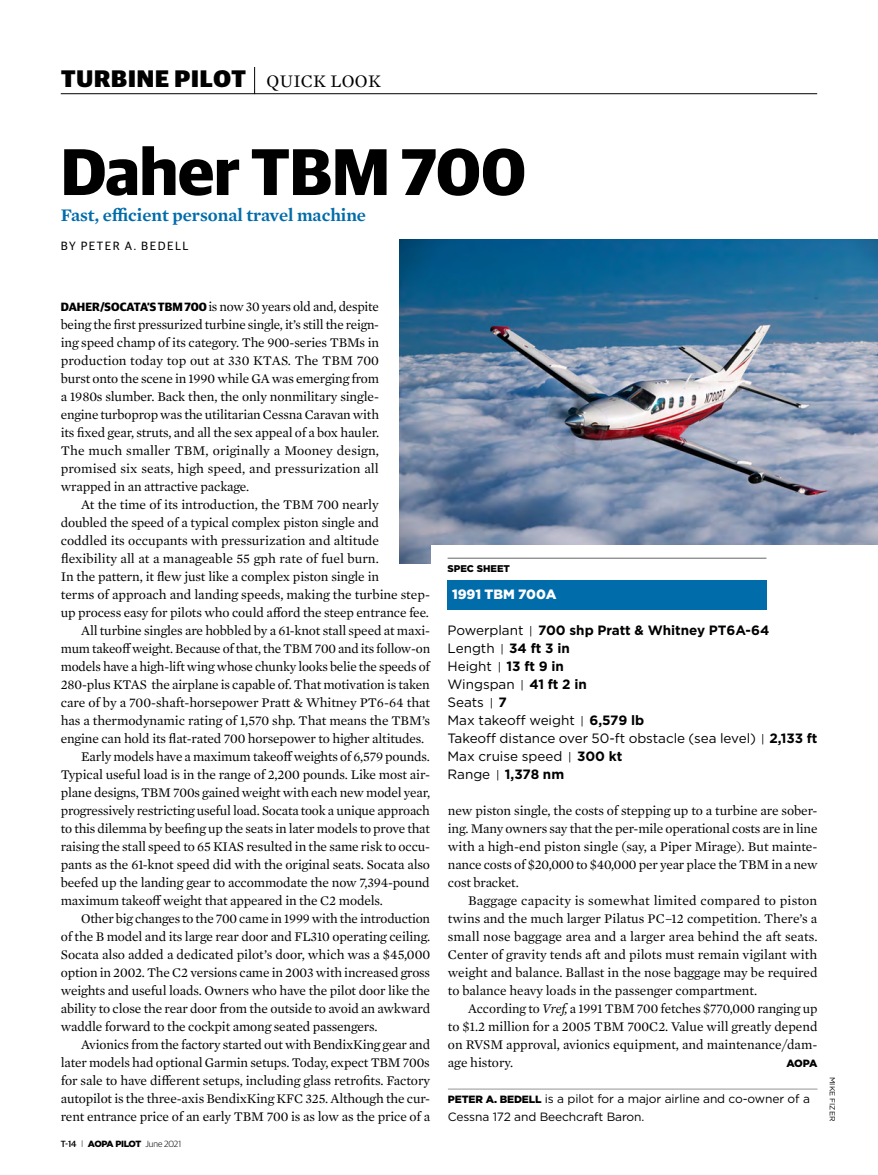
<style>
.page{position:relative;width:878px;height:1175px;background:#fff}
.page>*{position:absolute;margin:0;border:0;box-sizing:border-box;transform-origin:0 0}
.t1{font:700 66px "Guardian Sans";color:#000}
.t2{font:900 24px "Guardian Sans";letter-spacing:.04em;color:#000}
.BODY_-_Mercury{font:600 18px "Mercury Text G1";color:#006caa}
.BODY_-_Mercury-2{font:13.5px/18px "Mercury Text G1";letter-spacing:-.01em;color:#000;text-align:justify}
.BODY_-_Mercury-3{font:13.5px "Gotham";letter-spacing:-.005em;color:#000}
.BODY_-_Mercury-4{font:700 13.5px "Gotham";letter-spacing:-.005em;color:#000}
.BODY_-_Mercury-5{font:900 13.5px "Gotham";letter-spacing:-.005em;color:#fff}
.ENDNOTE{font:12px/18px "Gotham";letter-spacing:-.01em;color:#000}
.AUTHOR_BYLINE{font:12px "Guardian Sans";letter-spacing:.12em;color:#000}
.BODY_-_Mercury-6{font:900 10.5px "Gotham";color:#000}
.SUBHEAD__line_above{font:900 9.75px "Gotham";color:#000}
.t3{font:900 9px "Gotham";letter-spacing:-.07em;color:#000}
.PHOTO_CREDIT{font:7.5px "Gotham";color:#000}
.s1{font-family:"Mercury Text G1";font-weight:400;font-size:18px}
.s2{font-family:"Guardian Sans";font-weight:700;font-size:12px}
.s3{font-family:"Guardian Sans";font-weight:500}
.s4{font-family:"Guardian Sans";font-weight:300;font-size:7.65px}
.s5{font-family:"Guardian Sans";font-weight:300}
.s6{font-weight:400}
.s7{font-weight:400;font-size:11.25px}
.s8{font-size:11.25px}
.s9{font-weight:700}
.s10{font-style:italic}
.s11{font-weight:900;font-size:10.5px}
</style>
<div class="page">
<img style="left:399px;top:239px;width:479px;height:324px">
<hr style="left:448px;top:1088px;width:369px;height:1px;background:#939598">
<hr style="left:61px;top:93px;width:756px;height:1px;background:#000">
<svg style="left:254px;top:67px;width:1px;height:26px"></svg>
<div style="left:431px;top:545px;width:447px;height:251px;background:#fff"></div>
<hr style="left:447px;top:558px;width:319px;height:1px;background:#636466">
<div style="left:447px;top:580px;width:319px;height:30px;background:#006caa"></div>
<p class="t2" style="left:61px;top:60px;width:321px">TURBINE PILOT <span class="s1">QUICK LOOK</span></p>
<p class="t1" style="left:61px;top:123px;width:467px">Daher TBM 700</p>
<p class="BODY_-_Mercury" style="left:61px;top:201px;width:307px">Fast, efficient personal travel machine</p>
<p class="AUTHOR_BYLINE" style="left:61px;top:237px;width:129px">BY PETER A. BEDELL</p>
<p class="BODY_-_Mercury-2" style="left:61px;top:296px;width:320px"><span class="s2">DAHER/SOCATA’S TBM 700</span> is now 30 years old and, despite being the first pressurized turbine single, it’s still the reign&shy;ing speed champ of its category. The 900-series TBMs in production today top out at 330 KTAS. The TBM 700 burst onto the scene in 1990 while GA was emerging from a 1980s slumber. Back then, the only nonmilitary single&shy;engine turboprop was the utilitarian Cessna Caravan with its fixed gear, struts, and all the sex appeal of a box hauler.<br>The much smaller TBM, originally a Mooney design, promised six seats, high speed, and pressurization all wrapped in an attractive package.</p>
<p class="BODY_-_Mercury-2" style="left:61px;top:494px;width:371px;text-align:left;text-indent:20px">At the time of its introduction, the TBM 700 nearly<br>doubled the speed of a typical complex piston single and<br>coddled its occupants with pressurization and altitude flexibility all at a manageable 55 gph rate of fuel burn.<br>In the pattern, it flew just like a complex piston single in<br>terms of approach and landing speeds, making the turbine step&shy;up process easy for pilots who could afford the steep entrance fee.</p>
<p class="BODY_-_Mercury-2" style="left:61px;top:620px;width:371px;text-indent:20px">All turbine singles are hobbled by a 61-knot stall speed at maxi&shy;mum takeoff weight. Because of that, the TBM 700 and its follow-on models have a high-lift wing whose chunky looks belie the speeds of 280-plus KTAS the airplane is capable of. That motivation is taken care of by a 700-shaft-horsepower Pratt &amp; Whitney PT6-64 that has a thermodynamic rating of 1,570 shp. That means the TBM’s engine can hold its flat-rated 700 horsepower to higher altitudes.</p>
<p class="BODY_-_Mercury-2" style="left:61px;top:746px;width:371px;text-indent:20px">Early models have a maximum takeoff weights of 6,579 pounds.<br>Typical useful load is in the range of 2,200 pounds. Like most air&shy;plane designs, TBM 700s gained weight with each new model year, progressively restricting useful load. Socata took a unique approach to this dilemma by beefing up the seats in later models to prove that raising the stall speed to 65 KIAS resulted in the same risk to occu&shy;pants as the 61-knot speed did with the original seats. Socata also beefed up the landing gear to accommodate the now 7,394-pound maximum takeoff weight that appeared in the C2 models.</p>
<p class="BODY_-_Mercury-2" style="left:61px;top:908px;width:371px;text-indent:20px">Other big changes to the 700 came in 1999 with the introduction of the B model and its large rear door and FL310 operating ceiling.<br>Socata also added a dedicated pilot’s door, which was a $45,000 option in 2002. The C2 versions came in 2003 with increased gross weights and useful loads. Owners who have the pilot door like the ability to close the rear door from the outside to avoid an awkward waddle forward to the cockpit among seated passengers.</p>
<p class="BODY_-_Mercury-2" style="left:61px;top:1034px;width:371px;text-indent:20px">Avionics from the factory started out with BendixKing gear and later models had optional Garmin setups. Today, expect TBM 700s for sale to have different setups, including glass retrofits. Factory autopilot is the three-axis BendixKing KFC 325. Although the cur&shy;rent entrance price of an early TBM 700 is as low as the price of a</p>
<p class="t3" style="left:61px;top:1137px;width:122px"><span class="s3">T-14</span> <span class="s4">|</span> AOPA PILOT <span class="s5">June 2021</span></p>
<p class="SUBHEAD__line_above" style="left:447px;top:561px;width:64px">SPEC SHEET</p>
<p class="BODY_-_Mercury-5" style="left:452px;top:585px;width:106px">1991 TBM 700A</p>
<p class="BODY_-_Mercury-4" style="left:447px;top:621px;width:323px"><span class="s6">Powerplant</span> <span class="s7">|</span> 700 shp Pratt &amp; Whitney PT6A-64</p>
<p class="BODY_-_Mercury-4" style="left:447px;top:639px;width:124px"><span class="s6">Length</span> <span class="s7">|</span> 34 ft 3 in</p>
<p class="BODY_-_Mercury-4" style="left:447px;top:657px;width:118px"><span class="s6">Height</span> <span class="s7">|</span> 13 ft 9 in</p>
<p class="BODY_-_Mercury-3" style="left:447px;top:675px;width:141px">Wingspan <span class="s8">|</span> <span class="s9">41 ft 2 in</span></p>
<p class="BODY_-_Mercury-3" style="left:447px;top:693px;width:61px">Seats <span class="s8">|</span> <span class="s9">7</span></p>
<p class="BODY_-_Mercury-3" style="left:447px;top:711px;width:198px">Max takeoff weight <span class="s8">|</span> <span class="s9">6,579 lb</span></p>
<p class="BODY_-_Mercury-3" style="left:447px;top:729px;width:371px">Takeoff distance over 50-ft obstacle (sea level) <span class="s8">|</span> <span class="s9">2,133 ft</span></p>
<p class="BODY_-_Mercury-3" style="left:447px;top:747px;width:176px">Max cruise speed <span class="s8">|</span> <span class="s9">300 kt</span></p>
<p class="BODY_-_Mercury-4" style="left:447px;top:765px;width:118px"><span class="s6">Range</span> <span class="s7">|</span> 1,378 nm</p>
<p class="BODY_-_Mercury-2" style="left:448px;top:800px;width:371px">new piston single, the costs of stepping up to a turbine are sober&shy;ing. Many owners say that the per-mile operational costs are in line with a high-end piston single (say, a Piper Mirage). But mainte&shy;nance costs of $20,000 to $40,000 per year place the TBM in a new cost bracket.</p>
<p class="BODY_-_Mercury-2" style="left:448px;top:890px;width:371px;text-indent:20px">Baggage capacity is somewhat limited compared to piston twins and the much larger Pilatus PC–12 competition. There’s a small nose baggage area and a larger area behind the aft seats.<br>Center of gravity tends aft and pilots must remain vigilant with weight and balance. Ballast in the nose baggage may be required to balance heavy loads in the passenger compartment.</p>
<p class="BODY_-_Mercury-2" style="left:448px;top:998px;width:371px;text-indent:20px">According to <span class="s10">Vref,</span> a 1991 TBM 700 fetches $770,000 ranging up to $1.2 million for a 2005 TBM 700C2. Value will greatly depend on RVSM approval, avionics equipment, and maintenance/dam&shy;age history.</p>
<p class="BODY_-_Mercury-6" style="left:786px;top:1056px;width:33px">AOPA</p>
<p class="ENDNOTE" style="left:448px;top:1089px;width:363px"><span class="s11">PETER A. BEDELL</span> is a pilot for a major airline and co-owner of a<br>Cessna 172 and Beechcraft Baron.</p>
<p class="PHOTO_CREDIT" style="left:837px;top:1076px;width:46px;rotate:90deg">MIKE FIZER</p>
</div>
